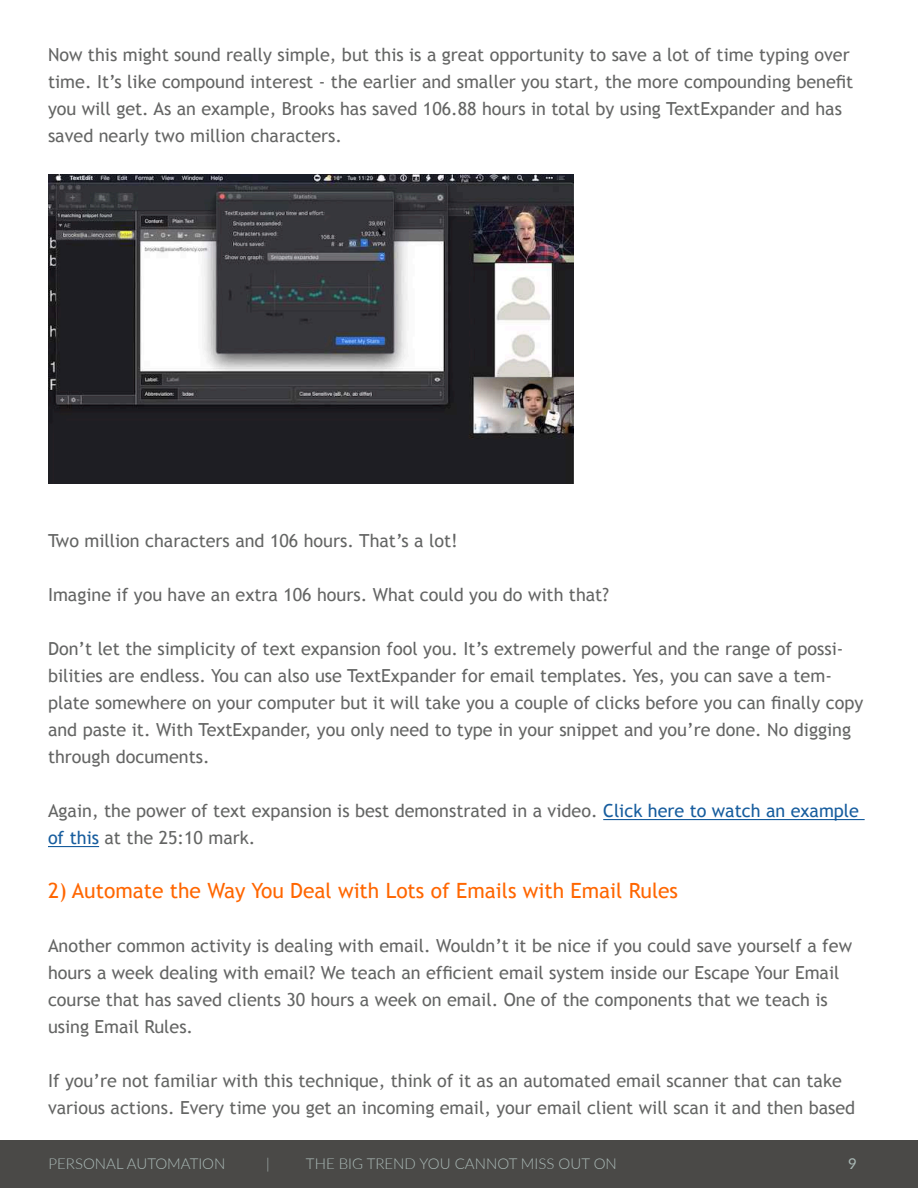
<style>
.page{position:relative;width:918px;height:1188px;background:#fff}
.page>*{position:absolute;margin:0;border:0;box-sizing:border-box;transform-origin:0 0}
.t1{font:21px "Trebuchet MS";color:#f60}
.t2{font:18px/27px "Trebuchet MS";color:#646564}
.t3{font:300 15px "Lato";color:#aab9b6}
.t4{font:15px "Lato";color:#aab9b6}
.s1{color:#175d9e}
</style>
<div class="page">
<hr style="left:603px;top:819px;width:262px;height:1px;background:#175d9e">
<hr style="left:48px;top:846px;width:51px;height:1px;background:#175d9e">
<img style="left:48px;top:175px;width:525px;height:309px">
<div style="left:0;top:1140px;width:918px;height:48px;background:#4a4947"></div>
<p class="t2" style="left:48px;top:42px;width:807px">Now this might sound really simple, but this is a great opportunity to save a lot of time typing over time. It’s like compound interest - the earlier and smaller you start, the more compounding benefit you will get. As an example, Brooks has saved 106.88 hours in total by using TextExpander and has saved nearly two million characters.</p>
<p class="t2" style="left:48px;top:528px;width:411px">Two million characters and 106 hours. That’s a lot!</p>
<p class="t2" style="left:48px;top:582px;width:563px">Imagine if you have an extra 106 hours. What could you do with that?</p>
<p class="t2" style="left:48px;top:636px;width:817px">Don’t let the simplicity of text expansion fool you. It’s extremely powerful and the range of possi&shy;bilities are endless. You can also use TextExpander for email templates. Yes, you can save a tem&shy;plate somewhere on your computer but it will take you a couple of clicks before you can finally copy and paste it. With TextExpander, you only need to type in your snippet and you’re done. No digging through documents.</p>
<p class="t2" style="left:48px;top:798px;width:813px">Again, the power of text expansion is best demonstrated in a video. <span class="s1">Click here to watch an example of this</span> at the 25:10 mark.</p>
<p class="t1" style="left:48px;top:878px;width:632px">2) Automate the Way You Deal with Lots of Emails with Email Rules</p>
<p class="t2" style="left:48px;top:933px;width:806px">Another common activity is dealing with email. Wouldn’t it be nice if you could save yourself a few hours a week dealing with email? We teach an efficient email system inside our Escape Your Email course that has saved clients 30 hours a week on email. One of the components that we teach is using Email Rules.</p>
<p class="t2" style="left:48px;top:1068px;width:809px">If you’re not familiar with this technique, think of it as an automated email scanner that can take various actions. Every time you get an incoming email, your email client will scan it and then based</p>
<p class="t3" style="left:49px;top:1158px;width:178px">PERSONAL AUTOMATION</p>
<p class="t3" style="left:266px;top:1158px;width:5px">|</p>
<p class="t3" style="left:306px;top:1158px;width:312px">THE BIG TREND YOU CANNOT MISS OUT ON</p>
<p class="t4" style="left:848px;top:1155px;width:10px">9</p>
</div>
